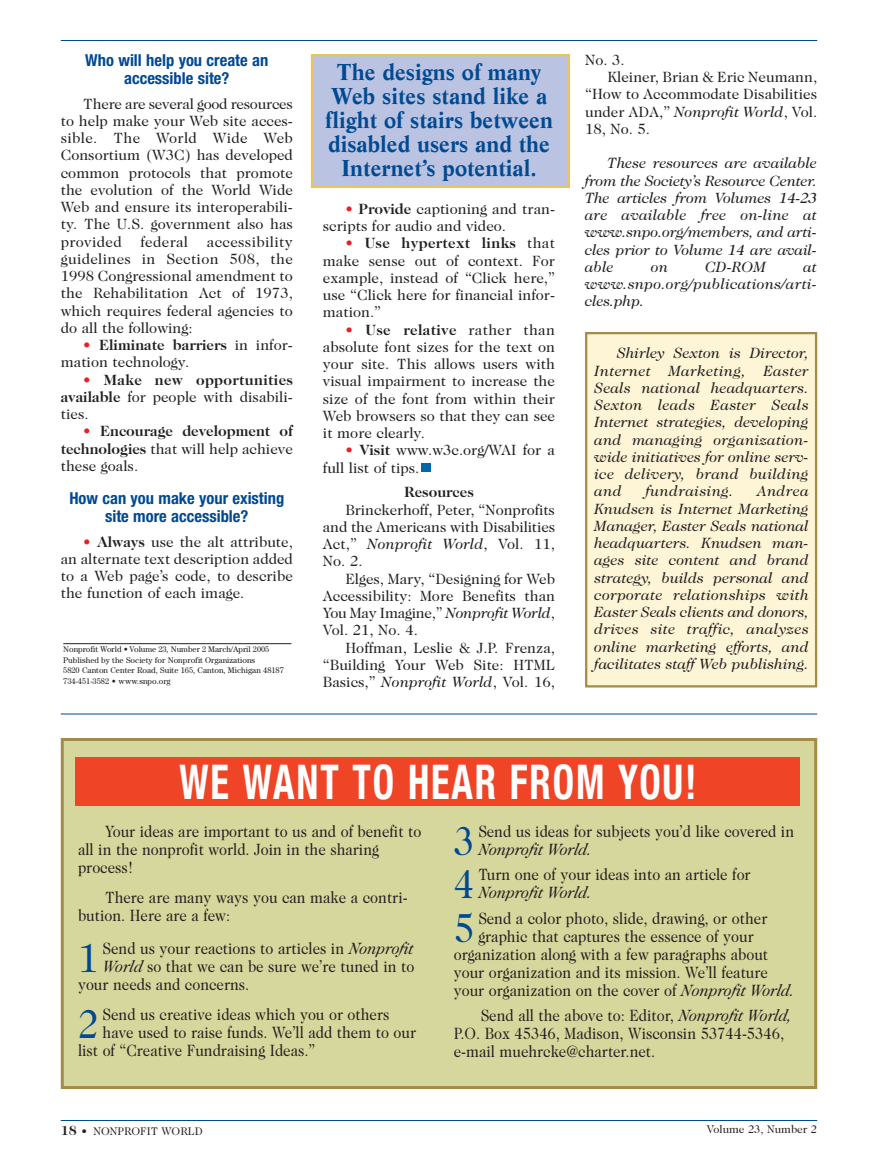
<style>
.page{position:relative;width:878px;height:1161px;background:#fff}
.page>*{position:absolute;margin:0;border:0;box-sizing:border-box;transform-origin:0 0}
.t1{font:700 condensed 48px "Helvetica Neue";letter-spacing:.05em;color:#fff;scale:.8 1}
.t2{font:41.1px "Caslon Two Twenty Four";color:#014990;scale:.9 1}
.t3{font:700 22.5px/24px "Life";color:#014990;text-align:center}
.t4{font:16.5px/18px "Caslon Two Twenty Four";color:#231f20;scale:.9 1}
.t5{font:700 condensed 16.5px/18px "Helvetica Neue";color:#014990;text-align:center}
.t6{font:italic 16.5px "Caslon Two Twenty Four";color:#231f20;scale:.9 1}
.t7{font:15px/17.2px "Caslon Two Twenty Four";color:#231f20;text-align:justify}
.t8{font:italic 15px/17.2px "Caslon Two Twenty Four";color:#231f20;text-align:justify}
.t9{font:700 15px/17.2px "Caslon Two Twenty Four";color:#231f20;text-align:justify}
.t10{font:italic 15px "Caslon Two Twenty Four";letter-spacing:.02em;color:#231f20}
.t11{font:15px "Caslon Two Twenty Four";letter-spacing:.02em;color:#231f20}
.t12{font:11.25px "Caslon Two Twenty Four";color:#231f20}
.t13{font:8.25px/10.5px "Century";color:#231f20}
.s1{font-weight:700;color:#ee1d23}
.s2{font-weight:700}
.s3{color:#ee1d23}
.s4{font-weight:400}
.s5{font-style:italic}
.s6{font-weight:700;font-size:13.5px}
</style>
<div class="page">
<hr style="left:61px;top:40px;width:756px;height:1px;background:#014990">
<hr style="left:61px;top:1120px;width:756px;height:1px;background:#014990">
<div style="left:312px;top:55px;width:257px;height:132px;background:#bac3e2"></div>
<div style="left:311px;top:54px;width:259px;height:134px;border:2px solid #e5c75e"></div>
<hr style="left:63px;top:643px;width:228px;height:1px;background:#231f20">
<div style="left:421px;top:464px;width:9px;height:8px;background:#0068a9"></div>
<div style="left:586px;top:333px;width:230px;height:353px;background:#fef5d6"></div>
<div style="left:585px;top:332px;width:232px;height:355px;border:2px solid #a48b4a"></div>
<div style="left:62px;top:740px;width:753px;height:348px;background:#d6d79c"></div>
<div style="left:61px;top:738px;width:756px;height:351px;border:3px solid #a48b4a"></div>
<hr style="left:61px;top:714px;width:756px;height:1px;background:#014990">
<div style="left:75px;top:757px;width:725px;height:48px;background:#ef4426"></div>
<p class="t5" style="left:85px;top:52px;width:184px">Who will help you create an accessible site?</p>
<p class="t7" style="left:61px;top:96px;width:234px;text-indent:22px">There are several good resources to help make your Web site acces&shy;sible. The World Wide Web Consortium (W3C) has developed common protocols that promote the evolution of the World Wide Web and ensure its interoperabili&shy;ty. The U.S. government also has provided</p>
<p class="t11" style="left:140px;top:236px;width:49px">federal</p>
<p class="t7" style="left:61px;top:234px;width:234px;text-indent:146px">accessibility guidelines in Section 508, the 1998 Congressional amendment to the Rehabilitation Act of 1973, which requires federal agencies to do all the following:</p>
<p class="t7" style="left:61px;top:337px;width:233px;text-indent:22px"><span class="s1">•</span> <span class="s2">Eliminate barriers</span> in infor&shy;mation technology.</p>
<p class="t9" style="left:61px;top:372px;width:234px;text-indent:22px"><span class="s3">•</span> Make new opportunities available <span class="s4">for people with disabili&shy;ties.</span></p>
<p class="t9" style="left:61px;top:424px;width:234px;text-indent:22px"><span class="s3">•</span> Encourage development of technologies <span class="s4">that will help achieve these goals.</span></p>
<p class="t5" style="left:69px;top:490px;width:216px">How can you make your existing site more accessible?</p>
<p class="t7" style="left:61px;top:534px;width:234px;text-indent:23px"><span class="s1">•</span> <span class="s2">Always</span> use the alt attribute, an alternate text description added to a Web page’s code, to describe the function of each image.</p>
<p class="t13" style="left:63px;top:645px;width:222px">Nonprofit World • Volume 23, Number 2 March/April 2005<br>Published by the Society for Nonprofit Organizations<br>5820 Canton Center Road, Suite 165, Canton, Michigan 48187<br>734-451-3582 • www.snpo.org</p>
<h3 class="t3" style="left:325px;top:62px;width:229px">The designs of many<br>Web sites stand like a flight of stairs between disabled users and the<br>Internet’s potential.</h3>
<p class="t7" style="left:323px;top:201px;width:234px;text-indent:22px"><span class="s1">•</span> <span class="s2">Provide</span> captioning and tran&shy;scripts for audio and video.</p>
<p class="t7" style="left:323px;top:236px;width:234px;text-indent:23px"><span class="s1">•</span> <span class="s2">Use hypertext links</span> that make sense out of context. For example, instead of “Click here,” use “Click here for financial infor&shy;mation.”</p>
<p class="t7" style="left:323px;top:322px;width:234px;text-indent:22px"><span class="s1">•</span> <span class="s2">Use relative</span> rather than absolute font sizes for the text on your site. This allows users with visual impairment to increase the size of the font from within their Web browsers so that they can see it more clearly.</p>
<p class="t7" style="left:323px;top:443px;width:234px;text-indent:22px"><span class="s1">•</span> <span class="s2">Visit</span> www.w3c.org/WAI for a full list of tips.</p>
<p class="t9" style="left:404px;top:485px;width:71px">Resources</p>
<p class="t7" style="left:323px;top:502px;width:234px;text-indent:22px">Brinckerhoff, Peter, “Nonprofits and the Americans with Disabilities Act,” <span class="s5">Nonprofit World</span>, Vol. 11, No. 2.</p>
<p class="t7" style="left:323px;top:571px;width:234px;text-indent:23px">Elges, Mary, “Designing for Web Accessibility: More Benefits than You May Imagine,” <span class="s5">Nonprofit World</span>, Vol. 21, No. 4.</p>
<p class="t7" style="left:323px;top:640px;width:234px;text-indent:22px">Hoffman, Leslie &amp; J.P. Frenza, “Building Your Web Site: HTML Basics,” <span class="s5">Nonprofit World</span>, Vol. 16,</p>
<p class="t7" style="left:585px;top:52px;width:41px">No. 3.</p>
<p class="t7" style="left:607px;top:70px;width:211px">Kleiner, Brian &amp; Eric Neumann,</p>
<p class="t7" style="left:585px;top:87px;width:234px">“How to Accommodate Disabilities</p>
<p class="t7" style="left:585px;top:104px;width:233px">under ADA,” <span class="s5">Nonprofit World</span>, Vol.</p>
<p class="t7" style="left:585px;top:121px;width:67px">18, No. 5.</p>
<p class="t8" style="left:585px;top:156px;width:234px;text-indent:22px">These resources are available from the Society’s Resource Center.<br>The articles from Volumes 14-23 are available free on-line at www.snpo.org/members, and arti&shy;cles prior to Volume 14 are avail&shy;able</p>
<p class="t8" style="left:651px;top:259px;width:19px">on</p>
<p class="t8" style="left:705px;top:259px;width:62px">CD-ROM</p>
<p class="t8" style="left:585px;top:259px;width:234px;text-indent:218px">at www.snpo.org/publications/arti&shy;cles.php.</p>
<p class="t8" style="left:594px;top:346px;width:216px;text-indent:22px">Shirley Sexton is Director, Internet Marketing, Easter Seals national headquarters.<br>Sexton leads Easter Seals Internet strategies, developing and managing organization&shy;wide initiatives for online serv&shy;ice delivery, brand building and</p>
<p class="t10" style="left:645px;top:485px;width:90px">fundraising.</p>
<p class="t8" style="left:594px;top:484px;width:216px;text-indent:163px">Andrea Knudsen is Internet Marketing Manager, Easter Seals national headquarters. Knudsen man&shy;ages site content and brand strategy, builds personal and corporate relationships with Easter Seals clients and donors, drives site traffic, analyzes online marketing efforts, and facilitates staff Web publishing.</p>
<h1 class="t1" style="left:179px;top:764px;width:647px">WE WANT TO HEAR FROM YOU!</h1>
<p class="t4" style="left:78px;top:823px;width:383px;text-indent:27px">Your ideas are important to us and of benefit to all in the nonprofit world. Join in the sharing process!</p>
<p class="t4" style="left:78px;top:889px;width:368px;text-indent:27px">There are many ways you can make a contri&shy;bution. Here are a few:</p>
<h2 class="t2" style="left:78px;top:942px;width:24px">1</h2>
<p class="t4" style="left:103px;top:940px;width:349px">Send us your reactions to articles in <span class="s5">Nonprofit</span></p>
<h2 class="t2" style="left:453px;top:825px;width:24px">3</h2>
<p class="t4" style="left:478px;top:823px;width:352px">Send us ideas for subjects you’d like covered in</p>
<p class="t6" style="left:478px;top:842px;width:130px">Nonp rofit World.</p>
<h2 class="t2" style="left:453px;top:868px;width:24px">4</h2>
<p class="t4" style="left:478px;top:867px;width:304px">Turn one of your ideas into an article for</p>
<p class="t6" style="left:478px;top:886px;width:130px">Nonp rofit World.</p>
<h2 class="t2" style="left:453px;top:912px;width:24px">5</h2>
<p class="t4" style="left:478px;top:910px;width:322px">Send a color photo, slide, drawing, or other</p>
<p class="t4" style="left:478px;top:928px;width:307px">graphic that captures the essence of your</p>
<p class="t4" style="left:454px;top:946px;width:351px">organization along with a few paragraphs about</p>
<p class="t4" style="left:454px;top:964px;width:350px">your organization and its mission. We’ll feature</p>
<p class="t4" style="left:454px;top:982px;width:382px">your organization on the cover of <span class="s5">Nonprofit World.</span></p>
<p class="t4" style="left:453px;top:1008px;width:376px;text-indent:27px">Send all the above to: Editor, <span class="s5">Nonprofit World,<br></span>P.O. Box 45346, Madison, Wisconsin 53744-5346, e-mail muehrcke@charter.net.</p>
<p class="t4" style="left:103px;top:958px;width:348px"><span class="s5">World</span>so that we can be sure we’re tuned in to</p>
<p class="t4" style="left:78px;top:976px;width:192px">your needs and concerns.</p>
<h2 class="t2" style="left:78px;top:1008px;width:24px">2</h2>
<p class="t4" style="left:103px;top:1006px;width:320px">Send us creative ideas which you or others</p>
<p class="t4" style="left:103px;top:1024px;width:350px">have used to raise funds. We’ll add them to our</p>
<p class="t4" style="left:78px;top:1042px;width:265px">list of “Creative Fundraising Ideas.”</p>
<p class="t12" style="left:61px;top:1127px;width:143px"><span class="s6">18</span> • NONPROFIT WORLD</p>
<p class="t12" style="left:706px;top:1125px;width:112px">Volume 23, Number 2</p>
</div>
